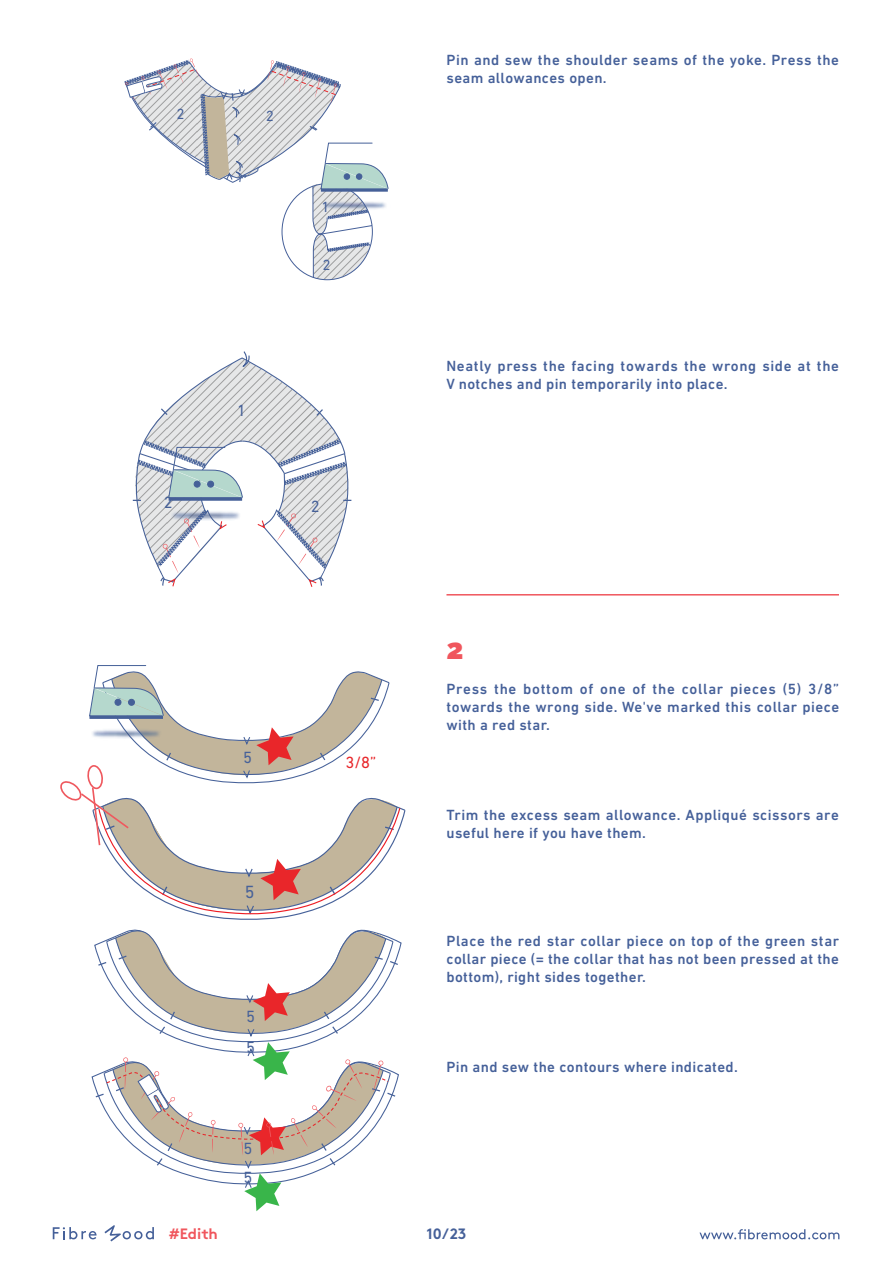
<style>
.page{position:relative;width:893px;height:1263px;background:#fff}
.page>*{position:absolute;margin:0;border:0;box-sizing:border-box;transform-origin:0 0}
.t1{font:32.1px "DIN Next LT Pro";color:#466199}
.t2{font:29.55px "DIN Next LT Pro";color:#466199}
.t3{font:900 28.5px "Raleway";color:#f0565d}
.t4{font:16.5px "DIN Next LT Pro";color:#466199}
.t5{font:16.5px "DIN Next LT Pro";color:#e8262a}
.t6{font:500 15px/18px "DIN Next LT Pro";letter-spacing:.025em;color:#456099}
.t7{font:700 15px "Brown";letter-spacing:-.01em;color:#f0565d}
.t8{font:700 15px "Brown";color:#456099}
.t9{font:15px "DIN Next LT Pro";color:#466199}
</style>
<div class="page">
<svg style="left:699px;top:1229px;width:140px;height:10px"></svg>
<svg style="left:53px;top:1227px;width:44px;height:12px"></svg>
<svg style="left:104px;top:1225px;width:50px;height:16px"></svg>
<hr style="left:446px;top:594px;width:393px;height:1px;background:#f0565d">
<svg style="left:124px;top:58px;width:265px;height:222px"></svg>
<svg style="left:133px;top:351px;width:218px;height:236px"></svg>
<svg style="left:60px;top:665px;width:346px;height:255px"></svg>
<svg style="left:91px;top:929px;width:311px;height:282px"></svg>
<p class="t9" style="left:176px;top:105px;width:10px">2</p>
<p class="t9" style="left:266px;top:107px;width:10px">2</p>
<p class="t9" style="left:322px;top:199px;width:10px">1</p>
<p class="t9" style="left:322px;top:257px;width:10px">2</p>
<p class="t4" style="left:237px;top:401px;width:10px">1</p>
<p class="t4" style="left:164px;top:493px;width:10px">2</p>
<p class="t4" style="left:311px;top:497px;width:10px">2</p>
<p class="t4" style="left:243px;top:748px;width:10px">5</p>
<p class="t5" style="left:345px;top:752px;width:32px">3/8”</p>
<h1 class="t1" style="left:235px;top:877px;width:21px">5<sup>5</sup></h1>
<h2 class="t2" style="left:237px;top:1003px;width:19px">5<sup>5</sup></h2>
<p class="t4" style="left:246px;top:1038px;width:10px">5</p>
<h2 class="t2" style="left:234px;top:1134px;width:19px">5<sup>5</sup></h2>
<p class="t4" style="left:243px;top:1168px;width:10px">5</p>
<p class="t6" style="left:446px;top:51px;width:394px">Pin and sew the shoulder seams of the yoke. Press the seam allowances open.</p>
<p class="t6" style="left:446px;top:357px;width:394px">Neatly press the facing towards the wrong side at the<br>V notches and pin temporarily into place.</p>
<h3 class="t3" style="left:446px;top:633px;width:19px">2</h3>
<p class="t6" style="left:446px;top:680px;width:394px;text-align:justify">Press the bottom of one of the collar pieces (5) 3/8” towards the wrong side. We've marked this collar piece with a red star.</p>
<p class="t6" style="left:446px;top:806px;width:394px">Trim the excess seam allowance. Appliqué scissors are useful here if you have them.</p>
<p class="t6" style="left:446px;top:932px;width:394px;text-align:justify">Place the red star collar piece on top of the green star collar piece (= the collar that has not been pressed at the bottom), right sides together.</p>
<p class="t6" style="left:446px;top:1058px;width:293px">Pin and sew the contours where indicated.</p>
<p class="t7" style="left:169px;top:1222px;width:50px">#Edith</p>
<p class="t8" style="left:426px;top:1221px;width:41px">10/23</p>
</div>
